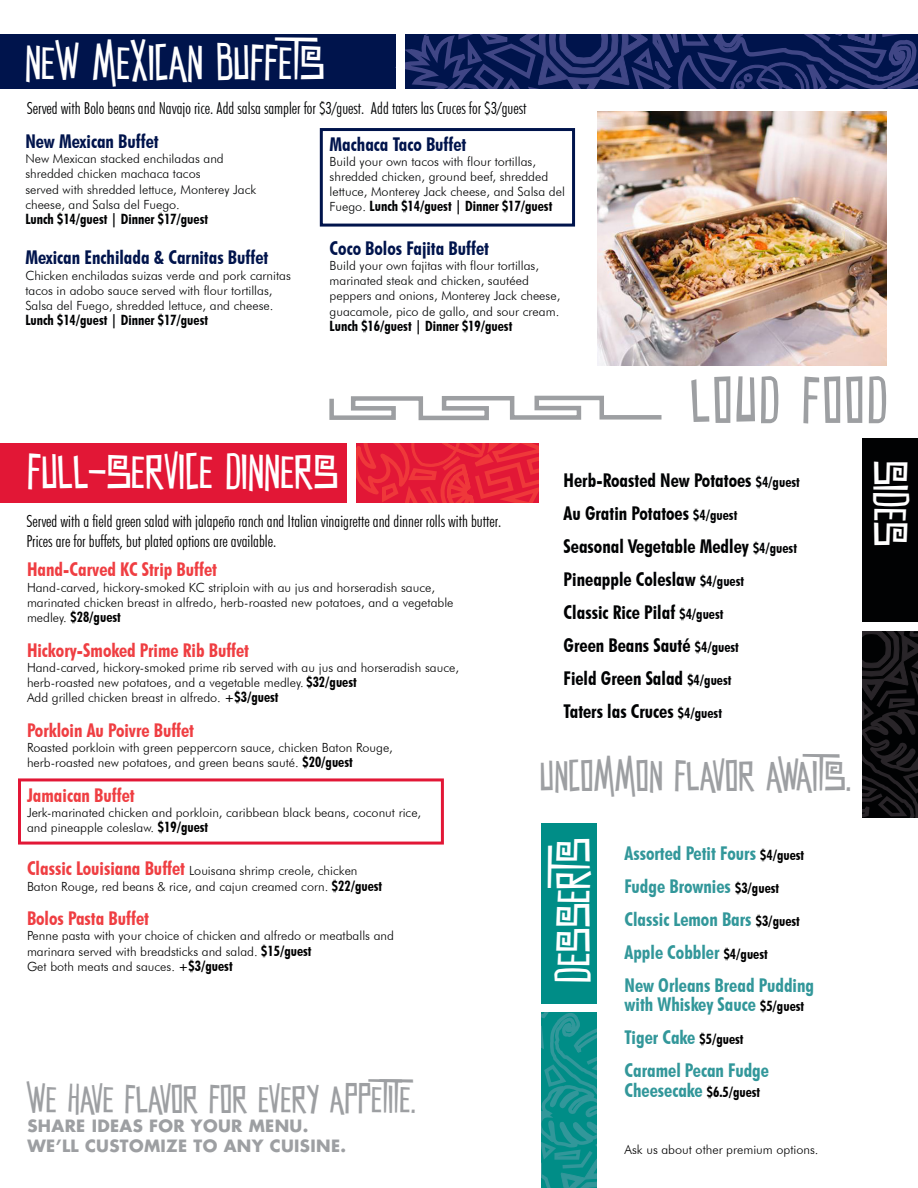
<style>
.page{position:relative;width:918px;height:1188px;background:#fff}
.page>*{position:absolute;margin:0;border:0;box-sizing:border-box;transform-origin:0 0}
.t1{font:63.9px "Muertos";letter-spacing:.06em;color:#9d9fa2}
.t2{font:49.2px "Muertos";letter-spacing:.02em;color:#fff}
.t3{font:42.75px "Muertos";letter-spacing:.02em;color:#9d9fa2}
.t4{font:39px "Muertos";letter-spacing:.02em;color:#9d9fa2}
.t5{font:700 condensed 18.9px "Futura BT";color:#010203}
.t6{font:700 condensed 18.9px "Futura BT";color:#32979a}
.t7{font:700 condensed 18.9px "Futura BT";color:#ef3e42}
.t8{font:700 condensed 18.9px "Futura BT";color:#00144c}
.t9{font:300 condensed 16.5px "Futura BT";color:#000}
.t10{font:300 condensed 16.5px "Futura BT";color:#010203}
.t11{font:700 16.5px "Futura LT";letter-spacing:.02em;color:#9d9fa2}
.t12{font:700 condensed 14.25px "Futura BT";color:#010203}
.t13{font:700 condensed 14.25px "Futura BT";color:#000}
.t14{font:300 12.6px "Futura BT";color:#000}
.t15{font:300 12.6px/15.1px "Futura BT";color:#010203}
.s1{font-weight:300;font-stretch:normal;font-size:12.6px}
.s2{font-size:14.25px}
.s3{font-weight:700;font-stretch:condensed;font-size:14.25px}
.s4{font-weight:700;font-stretch:condensed;font-size:12px}
.s5{font-weight:700;font-stretch:condensed;font-size:18.9px;color:#ef3e42}
.s6{font-size:14.25px;color:#000}
</style>
<div class="page">
<div style="left:0;top:33px;width:397px;height:61px;background:#00144c"></div>
<div style="left:0;top:443px;width:348px;height:61px;background:#e21736"></div>
<svg style="left:405px;top:34px;width:513px;height:55px;background:#1a2863"></svg>
<div style="left:857px;top:438px;width:61px;height:188px;background:#010203"></div>
<svg style="left:862px;top:631px;width:56px;height:187px;background:#121113"></svg>
<div style="left:857px;top:622px;width:61px;height:9px;background:#fff"></div>
<svg style="left:541px;top:1012px;width:56px;height:176px;background:#13908e"></svg>
<div style="left:540px;top:822px;width:57px;height:183px;background:#008d87"></div>
<div style="left:0;top:90px;width:547px;height:353px;background:#fff"></div>
<img style="left:597px;top:111px;width:290px;height:254px">
<div style="left:320px;top:128px;width:255px;height:99px;border:3px solid #00144c"></div>
<svg style="left:329px;top:395px;width:333px;height:108px"></svg>
<div style="left:0;top:503px;width:862px;height:319px;background:#fff"></div>
<div style="left:18px;top:778px;width:426px;height:67px;border:3px solid #e21736"></div>
<p class="t2" style="left:25px;top:29px;width:312px">NEW MEXICAN BUFFETS</p>
<p class="t10" style="left:27px;top:98px;width:501px">Served with Bolo beans and Navajo rice. Add salsa sampler for $3/guest. Add taters las Cruces for $3/guest</p>
<p class="t8" style="left:25px;top:130px;width:135px">New Mexican Buffet</p>
<p class="t15" style="left:25px;top:151px;width:200px">New Mexican stacked enchiladas and</p>
<p class="t15" style="left:25px;top:166px;width:177px">shredded chicken machaca tacos</p>
<p class="t15" style="left:25px;top:181px;width:232px">served with shredded lettuce, Monterey Jack cheese, and Salsa del Fuego.</p>
<p class="t12" style="left:25px;top:210px;width:184px">Lunch $14/guest | Dinner $17/guest</p>
<p class="t8" style="left:25px;top:246px;width:244px">Mexican Enchilada &amp; Carnitas Buffet</p>
<p class="t15" style="left:25px;top:267px;width:267px">Chicken enchiladas suizas verde and pork carnitas tacos in adobo sauce served with flour tortillas,<br>Salsa del Fuego, shredded lettuce, and cheese.</p>
<p class="t12" style="left:25px;top:311px;width:184px">Lunch $14/guest | Dinner $17/guest</p>
<p class="t8" style="left:330px;top:132px;width:138px">Machaca Taco Buffet</p>
<p class="t15" style="left:330px;top:154px;width:208px">Build your own tacos with flour tortillas,</p>
<p class="t15" style="left:330px;top:169px;width:220px">shredded chicken, ground beef, shredded</p>
<p class="t15" style="left:330px;top:184px;width:237px">lettuce, Monterey Jack cheese, and Salsa del</p>
<p class="t12" style="left:330px;top:198px;width:224px"><span class="s1">Fuego.</span> Lunch $14/guest | Dinner $17/guest</p>
<p class="t8" style="left:330px;top:237px;width:161px">Coco Bolos Fajita Buffet</p>
<p class="t15" style="left:330px;top:258px;width:211px">Build your own fajitas with flour tortillas,</p>
<p class="t15" style="left:330px;top:273px;width:201px">marinated steak and chicken, sautéed</p>
<p class="t15" style="left:330px;top:288px;width:232px">peppers and onions, Monterey Jack cheese,</p>
<p class="t15" style="left:330px;top:303px;width:231px">guacamole, pico de gallo, and sour cream.</p>
<p class="t12" style="left:330px;top:317px;width:184px">Lunch $16/guest | Dinner $19/guest</p>
<p class="t1" style="left:692px;top:356px;width:197px">LOUD FOOD</p>
<p class="t2" style="left:27px;top:437px;width:311px">FULL-SERVICE DINNERS</p>
<p class="t2" style="left:925px;top:461px;width:86px;rotate:90deg">SIDES</p>
<p class="t5" style="left:564px;top:469px;width:238px">Herb-Roasted New Potatoes <span class="s2">$4/guest</span></p>
<p class="t5" style="left:564px;top:502px;width:175px">Au Gratin Potatoes <span class="s2">$4/guest</span></p>
<p class="t5" style="left:564px;top:535px;width:235px">Seasonal Vegetable Medley <span class="s2">$4/guest</span></p>
<p class="t5" style="left:564px;top:568px;width:182px">Pineapple Coleslaw <span class="s2">$4/guest</span></p>
<p class="t5" style="left:564px;top:601px;width:161px">Classic Rice Pilaf <span class="s2">$4/guest</span></p>
<p class="t5" style="left:564px;top:634px;width:177px">Green Beans Sauté <span class="s2">$4/guest</span></p>
<p class="t5" style="left:564px;top:667px;width:169px">Field Green Salad <span class="s2">$4/guest</span></p>
<p class="t5" style="left:564px;top:700px;width:160px">Taters las Cruces <span class="s2">$4/guest</span></p>
<p class="t9" style="left:27px;top:511px;width:476px">Served with a field green salad with jalapeño ranch and Italian vinaigrette and dinner rolls with butter.</p>
<p class="t9" style="left:27px;top:531px;width:251px">Prices are for buffets, but plated options are available.</p>
<p class="t7" style="left:27px;top:558px;width:192px">Hand-Carved KC Strip Buffet</p>
<p class="t14" style="left:27px;top:579px;width:410px">Hand-carved, hickory-smoked KC striploin with au jus and horseradish sauce,</p>
<p class="t14" style="left:27px;top:595px;width:428px">marinated chicken breast in alfredo, herb-roasted new potatoes, and a vegetable</p>
<p class="t13" style="left:27px;top:608px;width:95px"><span class="s1">medley.</span> $28/guest</p>
<p class="t7" style="left:27px;top:638px;width:224px">Hickory-Smoked Prime Rib Buffet</p>
<p class="t14" style="left:27px;top:660px;width:434px">Hand-carved, hickory-smoked prime rib served with au jus and horseradish sauce,</p>
<p class="t14" style="left:27px;top:675px;width:331px">herb-roasted new potatoes, and a vegetable medley. <span class="s3">$32/guest</span></p>
<p class="t14" style="left:27px;top:690px;width:253px">Add grilled chicken breast in alfredo. <span class="s4">+</span><span class="s3">$3/guest</span></p>
<p class="t7" style="left:27px;top:718px;width:169px">Porkloin Au Poivre Buffet</p>
<p class="t14" style="left:27px;top:740px;width:367px">Roasted porkloin with green peppercorn sauce, chicken Baton Rouge,</p>
<p class="t14" style="left:27px;top:755px;width:327px">herb-roasted new potatoes, and green beans sauté. <span class="s3">$20/guest</span></p>
<p class="t7" style="left:27px;top:783px;width:109px">Jamaican Buffet</p>
<p class="t14" style="left:27px;top:805px;width:396px">Jerk-marinated chicken and porkloin, caribbean black beans, coconut rice,</p>
<p class="t14" style="left:27px;top:820px;width:183px">and pineapple coleslaw. <span class="s3">$19/guest</span></p>
<p class="t14" style="left:27px;top:863px;width:332px"><span class="s5">Classic Louisiana Buffet</span> Louisana shrimp creole, chicken</p>
<p class="t14" style="left:27px;top:878px;width:357px">Baton Rouge, red beans &amp; rice, and cajun creamed corn. <span class="s3">$22/guest</span></p>
<p class="t7" style="left:27px;top:907px;width:123px">Bolos Pasta Buffet</p>
<p class="t14" style="left:27px;top:928px;width:368px">Penne pasta with your choice of chicken and alfredo or meatballs and</p>
<p class="t14" style="left:27px;top:943px;width:286px">marinara served with breadsticks and salad. <span class="s3">$15/guest</span></p>
<p class="t14" style="left:27px;top:959px;width:207px">Get both meats and sauces. <span class="s4">+</span><span class="s3">$3/guest</span></p>
<p class="t3" style="left:540px;top:746px;width:317px">UNCOMMON FLAVOR AWAITS.</p>
<p class="t2" style="left:539px;top:982px;width:156px;rotate:-90deg">DESSERTS</p>
<p class="t6" style="left:625px;top:842px;width:181px">Assorted Petit Fours <span class="s6">$4/guest</span></p>
<p class="t6" style="left:625px;top:875px;width:156px">Fudge Brownies <span class="s6">$3/guest</span></p>
<p class="t6" style="left:625px;top:908px;width:177px">Classic Lemon Bars <span class="s6">$3/guest</span></p>
<p class="t6" style="left:625px;top:941px;width:145px">Apple Cobbler <span class="s6">$4/guest</span></p>
<p class="t6" style="left:625px;top:974px;width:191px">New Orleans Bread Pudding</p>
<p class="t6" style="left:625px;top:993px;width:181px">with Whiskey Sauce <span class="s6">$5/guest</span></p>
<p class="t6" style="left:625px;top:1026px;width:121px">Tiger Cake <span class="s6">$5/guest</span></p>
<p class="t6" style="left:625px;top:1059px;width:146px">Caramel Pecan Fudge</p>
<p class="t6" style="left:625px;top:1079px;width:137px">Cheesecake <span class="s6">$6.5/guest</span></p>
<p class="t4" style="left:27px;top:1072px;width:402px">WE HAVE FLAVOR FOR EVERY APPETITE.</p>
<p class="t11" style="left:27px;top:1115px;width:282px">SHARE IDEAS FOR YOUR MENU.</p>
<p class="t11" style="left:27px;top:1135px;width:320px">WE’LL CUSTOMIZE TO ANY CUISINE.</p>
<p class="t14" style="left:625px;top:1142px;width:195px">Ask us about other premium options.</p>
</div>
